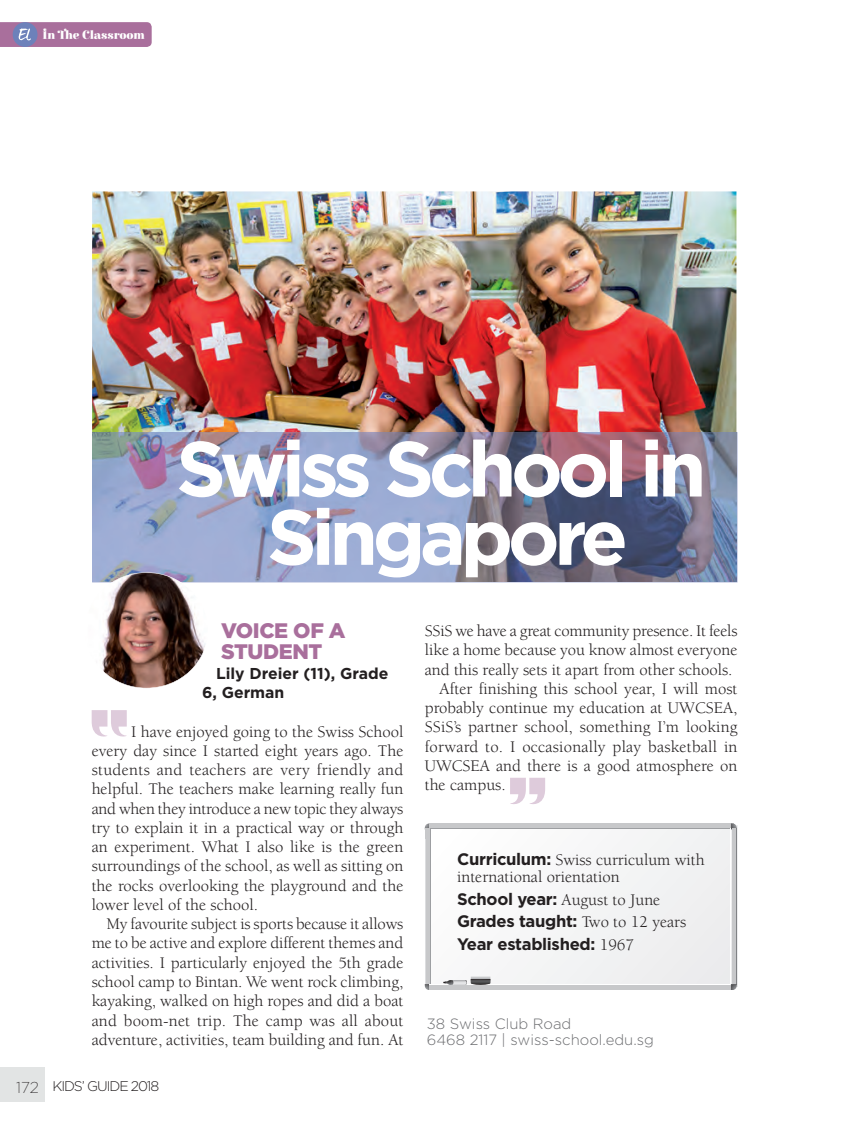
<style>
.page{position:relative;width:841px;height:1127px;background:#fff}
.page>*{position:absolute;margin:0;border:0;box-sizing:border-box;transform-origin:0 0}
.t1{font:700 78.05px/68.2px "Gotham";letter-spacing:-.07em;color:#fff;text-align:center}
.t2{font:900 21px/21px "Gotham";letter-spacing:-.02em;color:#a96f9c}
.t3{font:16.62px/19.2px "Berkeley Std";color:#231f20;text-align:justify}
.t4{font:700 16.62px/22.4px "Gotham";letter-spacing:-.02em;color:#231f20}
.t5{font:700 15.75px/19.2px "Gotham";color:#231f20}
.t6{font:300 14.88px/15.8px "Gotham";color:#6c6d70}
.t7{font:300 14px "Gotham";letter-spacing:-.075em;color:#231f20}
.t8{font:900 12.25px "Elsie Swash Caps";letter-spacing:-.01em;color:#fff}
.s1{font-weight:200;font-size:15.75px}
.s2{font-family:"Gotham";font-weight:700}
.s3{font-family:"Berkeley Std";font-weight:400}
</style>
<div class="page">
<svg style="left:0;top:22px;width:152px;height:25px"></svg>
<div style="left:0;top:1066px;width:45px;height:35px;background:#e2e4e4"></div>
<img style="left:92px;top:191px;width:644px;height:241px">
<div style="left:428px;top:824px;width:309px;height:162px;background:#f4f5f5"></div>
<svg style="left:425px;top:823px;width:4px;height:4px"></svg>
<div style="left:429px;top:823px;width:304px;height:5px;background:#c7c8ca"></div>
<hr style="left:429px;top:828px;width:304px;height:1px;background:#9d9fa2">
<svg style="left:731px;top:823px;width:5px;height:4px"></svg>
<svg style="left:424px;top:827px;width:5px;height:156px"></svg>
<hr style="left:429px;top:827px;width:1px;height:156px;background:#9d9fa2">
<hr style="left:424px;top:838px;width:1px;height:145px;background:#dcdddf">
<svg style="left:424px;top:983px;width:5px;height:6px"></svg>
<div style="left:731px;top:827px;width:5px;height:156px;background:#c7c8ca"></div>
<hr style="left:730px;top:827px;width:1px;height:156px;background:#fff">
<hr style="left:736px;top:827px;width:1px;height:156px;background:#808285">
<div style="left:429px;top:984px;width:304px;height:5px;background:#c7c8ca"></div>
<hr style="left:429px;top:983px;width:304px;height:1px;background:#fff">
<svg style="left:730px;top:983px;width:6px;height:6px"></svg>
<svg style="left:471px;top:976px;width:19px;height:2px"></svg>
<svg style="left:443px;top:978px;width:47px;height:6px"></svg>
<img style="left:92px;top:432px;width:644px;height:149px">
<svg style="left:92px;top:710px;width:35px;height:27px"></svg>
<img style="left:92px;top:572px;width:116px;height:116px">
<svg style="left:510px;top:777px;width:35px;height:27px"></svg>
<p class="t8" style="left:42px;top:30px;width:104px">In The Classroom</p>
<h1 class="t1" style="left:176px;top:440px;width:532px">Swiss School in<br>Singapore</h1>
<p class="t2" style="left:221px;top:621px;width:126px">VOICE OF A<br>STUDENT</p>
<p class="t5" style="left:202px;top:664px;width:188px;text-indent:14px">Lily Dreier (11), Grade<br>6, German</p>
<p class="t3" style="left:92px;top:722px;width:313px;text-indent:40px">I have enjoyed going to the Swiss School every day since I started eight years ago. The students and teachers are very friendly and helpful. The teachers make learning really fun and when they introduce a new topic they always try to explain it in a practical way or through an experiment. What I also like is the green surroundings of the school, as well as sitting on the rocks overlooking the playground and the lower level of the school.</p>
<p class="t3" style="left:92px;top:915px;width:313px;text-indent:15px">My favourite subject is sports because it allows me to be active and explore different themes and activities. I particularly enjoyed the 5th grade school camp to Bintan. We went rock climbing, kayaking, walked on high ropes and did a boat and boom-net trip. The camp was all about adventure, activities, team building and fun. At</p>
<p class="t7" style="left:16px;top:1080px;width:145px"><span class="s1">172</span> KIDS’ GUIDE 2018</p>
<p class="t3" style="left:424px;top:622px;width:314px">SSiS we have a great community presence. It feels</p>
<p class="t3" style="left:424px;top:641px;width:314px">like a home because you know almost everyone</p>
<p class="t3" style="left:424px;top:660px;width:309px">and this really sets it apart from other schools.</p>
<p class="t3" style="left:439px;top:680px;width:299px">After finishing this school year, I will most</p>
<p class="t3" style="left:424px;top:699px;width:314px">probably continue my education at UWCSEA,</p>
<p class="t3" style="left:424px;top:718px;width:314px">SSiS’s partner school, something I’m looking</p>
<p class="t3" style="left:424px;top:737px;width:314px">forward to. I occasionally play basketball in</p>
<p class="t3" style="left:424px;top:757px;width:314px">UWCSEA and there is a good atmosphere on</p>
<p class="t3" style="left:424px;top:776px;width:82px">the campus.</p>
<p class="t3" style="left:457px;top:851px;width:249px;line-height:17.5px"><span class="s2">Curriculum:</span> Swiss curriculum with international orientation</p>
<p class="t3" style="left:457px;top:890px;width:205px"><span class="s2">School year:</span> August to June</p>
<p class="t4" style="left:457px;top:910px;width:230px">Grades taught: <span class="s3">Two to 12 years<br></span>Year established: <span class="s3">1967</span></p>
<p class="t6" style="left:427px;top:1016px;width:228px">38 Swiss Club Road<br>6468 2117 | swiss-school.edu.sg</p>
</div>
